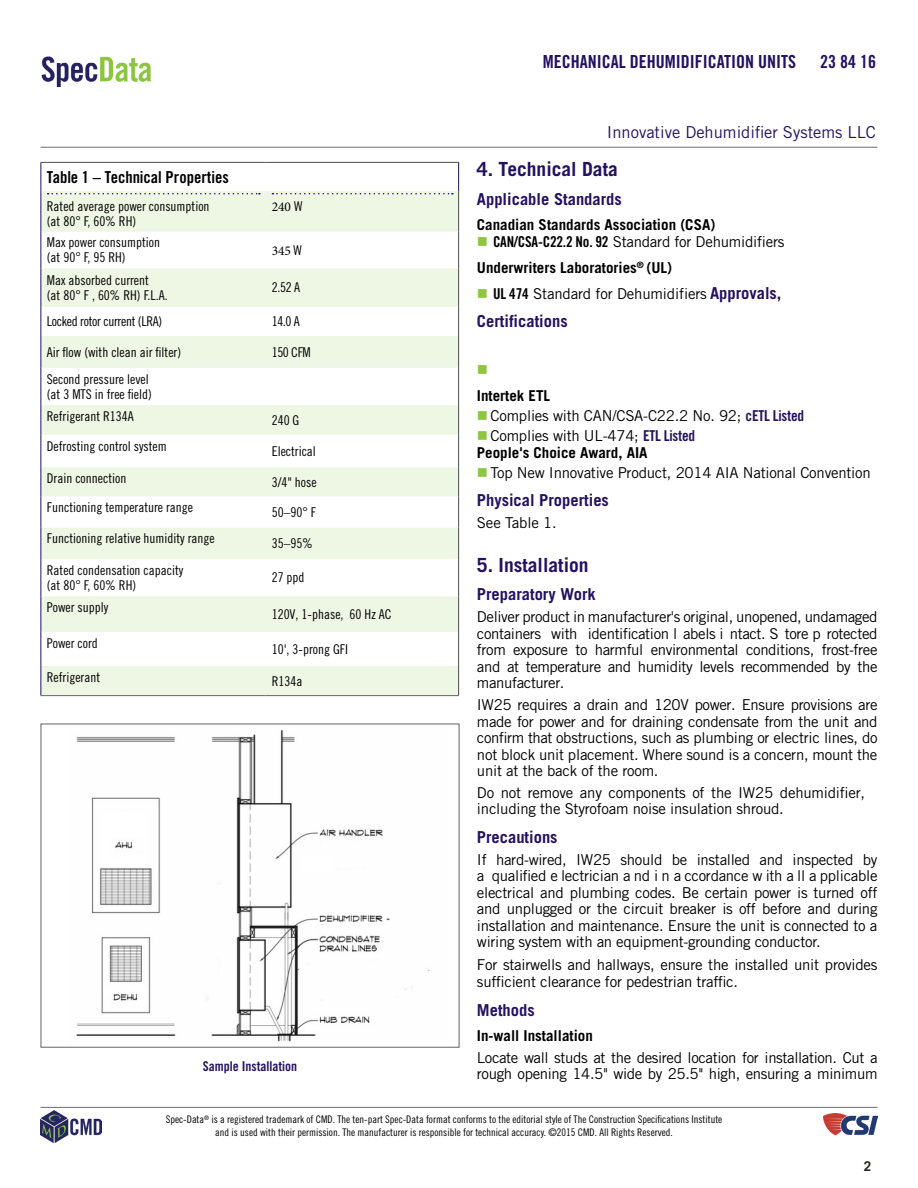
<style>
.page{position:relative;width:918px;height:1188px;background:#fff}
.page>*{position:absolute;margin:0;border:0;box-sizing:border-box;transform-origin:0 0}
.t1{font:700 19.5px "Trade Gothic";color:#231161}
.t2{font:18px "Trade Gothic Bd Cn No 20";color:#231161}
.t3{font:700 16.5px "Trade Gothic";color:#231161}
.t4{font:16.5px "Trade Gothic";color:#231161}
.t5{font:16.5px "Trade Gothic Bd Cn No 20";color:#000}
.t6{font:15px/16.5px "Trade Gothic";letter-spacing:-.015em;color:#000}
.t7{font:700 15px/17.7px "Trade Gothic";color:#000}
.t8{font:13.5px/15px "Trade Gothic Cn No 18";color:#000}
.t9{font:13.5px "Trade Gothic Cn No 18";letter-spacing:-.02em;color:#000}
.t10{font:13.5px "Trade Gothic Bd Cn No 20";color:#231161}
.t11{font:13.5px "Minion Pro";letter-spacing:-.005em;color:#000}
.t12{font:700 13.5px "Trade Gothic";color:#28211f}
.t13{font:10.5px/12.6px "Trade Gothic Cn No 18";color:#000;text-align:center}
.s1{font-family:"Trade Gothic Cn No 18"}
.s2{font-family:"Trade Gothic Bd Cn No 20";font-weight:400}
.s3{font-weight:400}
.s4{font-size:16.5px;color:#231161}
.s5{font-weight:700}
.s6{font-family:"Trade Gothic Bd Cn No 20";color:#231161}
</style>
<div class="page">
<img style="left:41px;top:56px;width:110px;height:32px">
<hr style="left:40px;top:147px;width:838px;height:1px;background:#6d6e71">
<hr style="left:40px;top:1107px;width:838px;height:1px;background:#6d6e71">
<img style="left:824px;top:1113px;width:53px;height:23px">
<img style="left:41px;top:1111px;width:61px;height:31px">
<svg style="left:41px;top:191px;width:417px;height:504px;fill:#eef6e4"></svg>
<svg style="left:40px;top:163px;width:1px;height:28px"></svg>
<hr style="left:40px;top:191px;width:1px;height:41px;background:#231161">
<hr style="left:40px;top:232px;width:1px;height:36px;background:#231161">
<hr style="left:40px;top:268px;width:1px;height:39px;background:#231161">
<svg style="left:40px;top:307px;width:1px;height:29px"></svg>
<hr style="left:40px;top:336px;width:1px;height:32px;background:#231161">
<hr style="left:40px;top:368px;width:1px;height:37px;background:#231161">
<hr style="left:40px;top:405px;width:1px;height:30px;background:#231161">
<hr style="left:40px;top:435px;width:1px;height:32px;background:#231161">
<svg style="left:40px;top:467px;width:1px;height:29px"></svg>
<hr style="left:40px;top:496px;width:1px;height:32px;background:#231161">
<hr style="left:40px;top:528px;width:1px;height:31px;background:#231161">
<hr style="left:40px;top:559px;width:1px;height:37px;background:#231161">
<hr style="left:40px;top:596px;width:1px;height:36px;background:#231161">
<hr style="left:40px;top:632px;width:1px;height:34px;background:#231161">
<svg style="left:40px;top:666px;width:1px;height:29px"></svg>
<hr style="left:40px;top:162px;width:226px;height:1px;background:#4c4c4c">
<hr style="left:266px;top:162px;width:193px;height:1px;background:#4c4c4c">
<hr style="left:458px;top:191px;width:1px;height:41px;background:#4c4c4c">
<hr style="left:458px;top:232px;width:1px;height:36px;background:#4c4c4c">
<hr style="left:458px;top:268px;width:1px;height:39px;background:#4c4c4c">
<svg style="left:458px;top:307px;width:1px;height:29px"></svg>
<hr style="left:458px;top:336px;width:1px;height:32px;background:#4c4c4c">
<hr style="left:458px;top:368px;width:1px;height:37px;background:#4c4c4c">
<hr style="left:458px;top:405px;width:1px;height:30px;background:#4c4c4c">
<hr style="left:458px;top:435px;width:1px;height:32px;background:#4c4c4c">
<svg style="left:458px;top:467px;width:1px;height:29px"></svg>
<hr style="left:458px;top:496px;width:1px;height:32px;background:#4c4c4c">
<hr style="left:458px;top:528px;width:1px;height:31px;background:#4c4c4c">
<hr style="left:458px;top:559px;width:1px;height:37px;background:#4c4c4c">
<hr style="left:458px;top:596px;width:1px;height:36px;background:#4c4c4c">
<hr style="left:458px;top:632px;width:1px;height:34px;background:#4c4c4c">
<svg style="left:458px;top:666px;width:1px;height:29px"></svg>
<hr style="left:40px;top:695px;width:226px;height:1px;background:#656669">
<hr style="left:266px;top:695px;width:193px;height:1px;background:#656669">
<svg style="left:48px;top:193px;width:212px;height:1px"></svg>
<svg style="left:272px;top:163px;width:187px;height:31px"></svg>
<img style="left:76px;top:729px;width:354px;height:313px">
<p class="t2" style="left:543px;top:51px;width:255px">MECHANICAL DEHUMIDIFICATION UNITS</p>
<p class="t2" style="left:820px;top:51px;width:57px">23 84 16</p>
<p class="t5" style="left:47px;top:167px;width:183px">Table 1 – Technical Properties</p>
<p class="t8" style="left:47px;top:198px;width:164px">Rated average power consumption (at 80° F, 60% RH)</p>
<p class="t11" style="left:272px;top:197px;width:32px">240 <span class="s1">W</span></p>
<p class="t8" style="left:47px;top:235px;width:115px">Max power consumption (at 90° F, 95 RH)</p>
<p class="t11" style="left:272px;top:242px;width:32px">345 <span class="s1">W</span></p>
<p class="t8" style="left:47px;top:273px;width:122px">Max absorbed current<br>(at 80° F , 60% RH) F.L.A.</p>
<p class="t8" style="left:272px;top:280px;width:30px">2.52 A</p>
<p class="t9" style="left:47px;top:313px;width:117px">Locked rotor current (LRA)</p>
<p class="t8" style="left:272px;top:314px;width:30px">14.0 A</p>
<p class="t8" style="left:47px;top:344px;width:136px">Air flow (with clean air filter)</p>
<p class="t8" style="left:272px;top:344px;width:41px">150 CFM</p>
<p class="t8" style="left:47px;top:371px;width:106px">Second pressure level (at 3 MTS in free field)</p>
<p class="t8" style="left:47px;top:408px;width:88px">Refrigerant R134A</p>
<p class="t8" style="left:272px;top:412px;width:29px">240 G</p>
<p class="t8" style="left:47px;top:438px;width:122px">Defrosting control system</p>
<p class="t8" style="left:272px;top:443px;width:46px">Electrical</p>
<p class="t8" style="left:47px;top:470px;width:81px">Drain connection</p>
<p class="t8" style="left:272px;top:474px;width:46px">3/4" hose</p>
<p class="t8" style="left:47px;top:500px;width:148px">Functioning temperature range</p>
<p class="t8" style="left:272px;top:504px;width:46px">50–90° F</p>
<p class="t8" style="left:47px;top:531px;width:169px">Functioning relative humidity range</p>
<p class="t8" style="left:272px;top:536px;width:43px">35–95%</p>
<p class="t8" style="left:47px;top:562px;width:138px">Rated condensation capacity (at 80° F, 60% RH)</p>
<p class="t8" style="left:272px;top:570px;width:34px">27 ppd</p>
<p class="t8" style="left:47px;top:600px;width:63px">Power supply</p>
<p class="t8" style="left:272px;top:606px;width:121px">120V, 1-phase, 60 Hz AC</p>
<p class="t8" style="left:47px;top:635px;width:53px">Power cord</p>
<p class="t8" style="left:272px;top:641px;width:78px">10', 3-prong GFI</p>
<p class="t8" style="left:47px;top:669px;width:55px">Refrigerant</p>
<p class="t8" style="left:272px;top:673px;width:32px">R134a</p>
<p class="t10" style="left:203px;top:1058px;width:96px">Sample Installation</p>
<p class="t4" style="left:607px;top:122px;width:271px">Innovative Dehumidifier Systems LLC</p>
<h1 class="t1" style="left:477px;top:157px;width:142px">4. Technical Data</h1>
<p class="t3" style="left:477px;top:188px;width:146px">Applicable Standards</p>
<p class="t7" style="left:493px;top:215px;width:293px;text-indent:-16px">Canadian Standards Association (CSA)<br><span class="s2">CAN/CSA-C22.2 No. 92</span> <span class="s3">Standard for Dehumidifiers</span></p>
<p class="t7" style="left:493px;top:254px;width:290px;line-height:26.7px;text-indent:-16px">Underwriters Laboratories<sup>®</sup> (UL)<br><span class="s2">UL 474</span> <span class="s3">Standard for Dehumidifiers</span> <span class="s4">Approvals,</span></p>
<p class="t3" style="left:477px;top:311px;width:92px">Certifications</p>
<p class="t6" style="left:490px;top:386px;width:315px;line-height:19.8px;text-indent:-14px"><span class="s5">Intertek ETL<br></span>Complies with CAN/CSA-C22.2 No. 92; <span class="s6">cETL Listed<br></span>Complies with UL-474; <span class="s6">ETL Listed</span></p>
<p class="t7" style="left:477px;top:444px;width:172px">People's Choice Award, AIA</p>
<p class="t6" style="left:490px;top:464px;width:382px">Top New Innovative Product, 2014 AIA National Convention</p>
<p class="t3" style="left:477px;top:490px;width:133px">Physical Properties</p>
<p class="t6" style="left:477px;top:514px;width:81px">See Table 1.</p>
<h1 class="t1" style="left:477px;top:553px;width:113px">5. Installation</h1>
<p class="t3" style="left:477px;top:584px;width:120px">Preparatory Work</p>
<p class="t6" style="left:477px;top:608px;width:402px;text-align:justify">Deliver product in manufacturer's original, unopened, undamaged containers with identification l abels i ntact. S tore p rotected from exposure to harmful environmental conditions, frost-free and at temperature and humidity levels recommended by the manufacturer.</p>
<p class="t6" style="left:477px;top:696px;width:402px;text-align:justify">IW25 requires a drain and 120V power. Ensure provisions are made for power and for draining condensate from the unit and confirm that obstructions, such as plumbing or electric lines, do not block unit placement. Where sound is a concern, mount the unit at the back of the room.</p>
<p class="t6" style="left:477px;top:784px;width:390px">Do not remove any components of the IW25 dehumidifier, including the Styrofoam noise insulation shroud.</p>
<p class="t3" style="left:477px;top:827px;width:82px">Precautions</p>
<p class="t6" style="left:477px;top:851px;width:402px;text-align:justify">If hard-wired, IW25 should be installed and inspected by a qualified e lectrician a nd i n a ccordance w ith a ll a pplicable electrical and plumbing codes. Be certain power is turned off and unplugged or the circuit breaker is off before and during installation and maintenance. Ensure the unit is connected to a wiring system with an equipment-grounding conductor.</p>
<p class="t6" style="left:477px;top:956px;width:402px;line-height:17.2px">For stairwells and hallways, ensure the installed unit provides sufficient clearance for pedestrian traffic.</p>
<p class="t3" style="left:477px;top:1000px;width:59px">Methods</p>
<p class="t7" style="left:477px;top:1026px;width:117px">In-wall Installation</p>
<p class="t6" style="left:477px;top:1049px;width:402px">Locate wall studs at the desired location for installation. Cut a rough opening 14.5" wide by 25.5" high, ensuring a minimum</p>
<p class="t13" style="left:166px;top:1113px;width:558px">Spec-Data<sup>®</sup> is a registered trademark of CMD. The ten-part Spec-Data format conforms to the editorial style of The Construction Specifications Institute and is used with their permission. The manufacturer is responsible for technical accuracy. ©2015 CMD. All Rights Reserved.</p>
<p class="t12" style="left:864px;top:1157px;width:9px">2</p>
</div>
